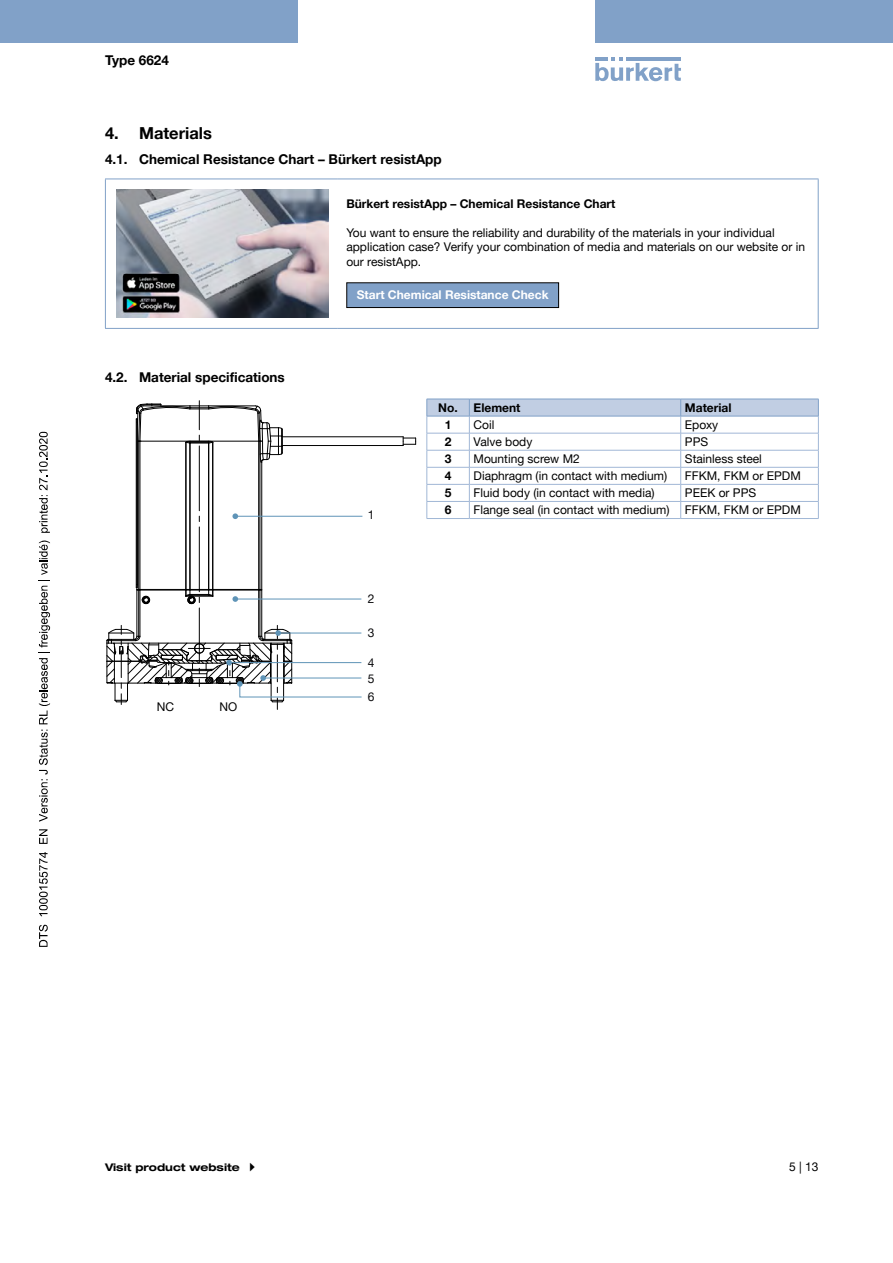
<style>
.page{position:relative;width:893px;height:1263px;background:#fff}
.page>*{position:absolute;margin:0;border:0;box-sizing:border-box;transform-origin:0 0}
.t1{font:700 16.5px "Helvetica Neue LTW1 G";color:#000}
.t2{font:700 13.5px "Helvetica Neue LTW1 G";color:#000}
.t3{font:12px/14.4px "Helvetica Neue LTW1 G";color:#000}
.t4{font:700 12px "Helvetica Neue LTW1 G";color:#000}
.t5{font:700 12px "Helvetica Neue LTW1 G";color:#fff}
.t6{font:12px "Helvetica Neue LTW1 G";color:#0a0a0c}
.t7{font:700 expanded 10.5px "Helvetica Neue LTW1 G";color:#000}
</style>
<div class="page">
<svg style="left:595px;top:57px;width:86px;height:24px"></svg>
<hr style="left:626px;top:57px;width:55px;height:4px;background:#81a1c8">
<div style="left:0;top:0;width:298px;height:42px;background:#81a1c8"></div>
<div style="left:595px;top:0;width:298px;height:42px;background:#81a1c8"></div>
<hr style="left:105px;top:179px;width:233px;height:1px;background:#81a1c8">
<hr style="left:105px;top:179px;width:1px;height:149px;background:#81a1c8">
<hr style="left:338px;top:179px;width:481px;height:1px;background:#81a1c8">
<hr style="left:818px;top:179px;width:1px;height:149px;background:#81a1c8">
<hr style="left:105px;top:328px;width:233px;height:1px;background:#81a1c8">
<hr style="left:338px;top:328px;width:481px;height:1px;background:#81a1c8">
<img style="left:116px;top:190px;width:213px;height:127px">
<div style="left:347px;top:283px;width:212px;height:25px;background:#81a1c8"></div>
<div style="left:346px;top:282px;width:213px;height:26px;border:1px solid #000"></div>
<svg style="left:403px;top:437px;width:13px;height:8px"></svg>
<hr style="left:282px;top:445px;width:121px;height:1px;background:#000">
<hr style="left:282px;top:436px;width:121px;height:1px;background:#000">
<svg style="left:106px;top:401px;width:256px;height:308px"></svg>
<hr style="left:427px;top:518px;width:42px;height:1px;background:#a1b7d6">
<hr style="left:469px;top:518px;width:212px;height:1px;background:#a1b7d6">
<hr style="left:681px;top:518px;width:138px;height:1px;background:#a1b7d6">
<svg style="left:427px;top:399px;width:392px;height:119px"></svg>
<hr style="left:427px;top:416px;width:42px;height:1px;background:#81a1c8">
<hr style="left:469px;top:416px;width:212px;height:1px;background:#81a1c8">
<hr style="left:681px;top:416px;width:138px;height:1px;background:#81a1c8">
<svg style="left:39px;top:925px;width:9px;height:22px"></svg>
<svg style="left:39px;top:852px;width:9px;height:64px"></svg>
<svg style="left:39px;top:829px;width:9px;height:15px"></svg>
<svg style="left:39px;top:540px;width:11px;height:282px"></svg>
<svg style="left:39px;top:432px;width:11px;height:101px"></svg>
<p class="t2" style="left:105px;top:52px;width:65px">Type 6624</p>
<h1 class="t1" style="left:105px;top:123px;width:108px">4. Materials</h1>
<p class="t2" style="left:105px;top:151px;width:338px">4.1. Chemical Resistance Chart – Bürkert resistApp</p>
<p class="t4" style="left:346px;top:196px;width:271px">Bürkert resistApp – Chemical Resistance Chart</p>
<p class="t3" style="left:346px;top:225px;width:460px">You want to ensure the reliability and durability of the materials in your individual application case? Verify your combination of media and materials on our website or in our resistApp.</p>
<p class="t5" style="left:357px;top:288px;width:193px">Start Chemical Resistance Check</p>
<p class="t2" style="left:105px;top:369px;width:181px">4.2. Material specifications</p>
<p class="t3" style="left:157px;top:699px;width:19px">NC</p>
<p class="t3" style="left:220px;top:699px;width:19px">NO</p>
<p class="t6" style="left:368px;top:507px;width:8px">1</p>
<p class="t6" style="left:368px;top:591px;width:8px">2</p>
<p class="t6" style="left:368px;top:625px;width:8px">3</p>
<p class="t6" style="left:368px;top:655px;width:8px">4</p>
<p class="t6" style="left:368px;top:671px;width:8px">5</p>
<p class="t6" style="left:368px;top:690px;width:8px">6</p>
<p class="t4" style="left:438px;top:400px;width:84px">No. Element</p>
<p class="t4" style="left:685px;top:400px;width:48px">Material</p>
<p class="t4" style="left:445px;top:417px;width:8px">1</p>
<p class="t3" style="left:474px;top:417px;width:22px">Coil</p>
<p class="t3" style="left:685px;top:417px;width:35px">Epoxy</p>
<p class="t4" style="left:445px;top:434px;width:8px">2</p>
<p class="t3" style="left:474px;top:434px;width:60px">Valve body</p>
<p class="t3" style="left:685px;top:434px;width:25px">PPS</p>
<p class="t4" style="left:445px;top:451px;width:8px">3</p>
<p class="t3" style="left:474px;top:451px;width:108px">Mounting screw M2</p>
<p class="t3" style="left:685px;top:451px;width:78px">Stainless steel</p>
<p class="t4" style="left:445px;top:468px;width:8px">4</p>
<p class="t3" style="left:474px;top:469px;width:195px">Diaphragm (in contact with medium)</p>
<p class="t3" style="left:685px;top:469px;width:117px">FFKM, FKM or EPDM</p>
<p class="t4" style="left:445px;top:485px;width:8px">5</p>
<p class="t3" style="left:474px;top:486px;width:182px">Fluid body (in contact with media)</p>
<p class="t3" style="left:685px;top:486px;width:73px">PEEK or PPS</p>
<p class="t4" style="left:445px;top:503px;width:8px">6</p>
<p class="t3" style="left:474px;top:503px;width:197px">Flange seal (in contact with medium)</p>
<p class="t3" style="left:685px;top:503px;width:117px">FFKM, FKM or EPDM</p>
<p class="t7" style="left:105px;top:1161px;width:136px">Visit product website</p>
<p class="t3" style="left:789px;top:1159px;width:31px">5 | 13</p>
</div>
